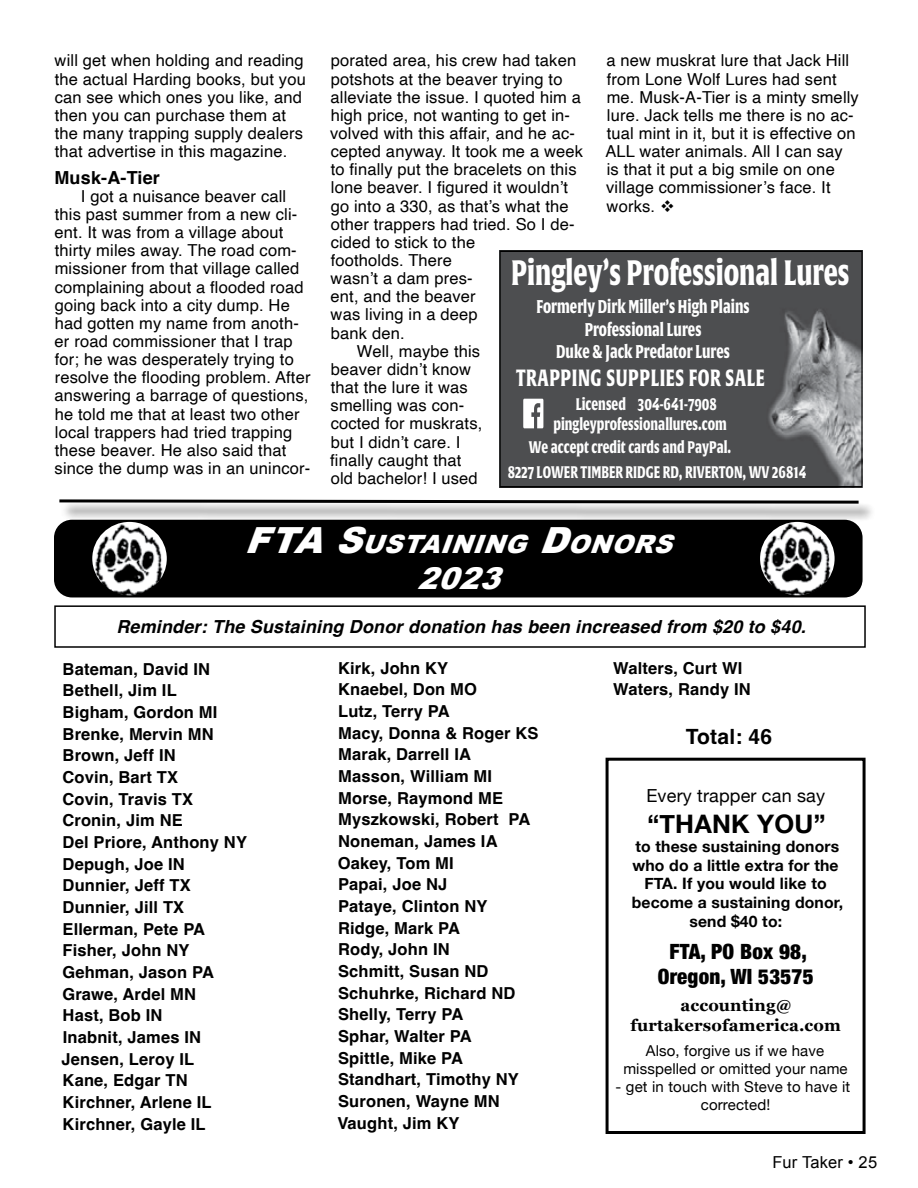
<style>
.page{position:relative;width:918px;height:1188px;background:#fff}
.page>*{position:absolute;margin:0;border:0;box-sizing:border-box;transform-origin:0 0}
.t1{font:34.65px "Alverata Bl";color:#fff;scale:.68 1}
.t2{font:italic 900 30px "Arial";color:#fff}
.t3{font:700 25.5px "Helvetica Neue";letter-spacing:.01em;color:#000}
.t4{font:italic 900 25.2px "Arial";color:#fff}
.t5{font:23.1px "Alverata Bl";letter-spacing:.035em;color:#fff;scale:.68 1}
.t6{font:900 condensed 21px/25.2px "Helvetica Neue";letter-spacing:.01em;color:#000;text-align:center}
.t7{font:700 21px "Helvetica";letter-spacing:.01em;color:#000}
.t8{font:18.15px/23px "Alverata Bl";color:#fff;text-align:center;scale:.68 1}
.t9{font:italic 700 18px "Helvetica";letter-spacing:.01em;color:#000}
.t10{font:18px "Helvetica Neue";letter-spacing:.01em;color:#000}
.t11{font:700 18px "Helvetica";letter-spacing:.01em;color:#000}
.t12{font:16.5px/18.1px "Helvetica";letter-spacing:.01em;color:#000}
.t13{font:700 16.5px/21.6px "Helvetica";letter-spacing:.01em;color:#000}
.t14{font:16.5px/20.1px "Alverata Bl";color:#fff;scale:.68 1}
.t15{font:700 16.5px/19.8px "Georgia";letter-spacing:.01em;color:#000;text-align:center}
.t16{font:16.5px "Arial";letter-spacing:.01em;color:#000}
.t17{font:700 15.75px/18.9px "Helvetica Neue";letter-spacing:.01em;color:#000;text-align:center}
.t18{font:15px/18px "Helvetica Neue";letter-spacing:.01em;color:#000;text-align:center}
.s1{font-size:36px}
</style>
<div class="page">
<img style="left:502px;top:252px;width:359px;height:234px">
<div style="left:500px;top:250px;width:363px;height:238px;border:1px solid #000"></div>
<svg style="left:523px;top:399px;width:20px;height:29px"></svg>
<div style="left:54px;top:520px;width:809px;height:77px;background:#000;border-radius:18px"></div>
<img style="left:92px;top:522px;width:75px;height:73px">
<img style="left:760px;top:522px;width:75px;height:73px">
<div style="left:606px;top:758px;width:260px;height:376px;border:3px solid #000"></div>
<div style="left:54px;top:605px;width:812px;height:43px;border:2px solid #000"></div>
<div style="left:61px;top:500px;width:815px;height:22px;background:#000;opacity:.75"></div>
<svg style="left:59px;top:499px;width:803px;height:6px"></svg>
<p class="t12" style="left:55px;top:52px;width:253px">will get when holding and reading the actual Harding books, but you can see which ones you like, and then you can purchase them at the many trapping supply dealers that advertise in this magazine.</p>
<p class="t11" style="left:54px;top:166px;width:107px">Musk-A-Tier</p>
<p class="t12" style="left:55px;top:187px;width:257px;text-indent:26px">I got a nuisance beaver call this past summer from a new cli&shy;ent. It was from a village about thirty miles away. The road com&shy;missioner from that village called complaining about a flooded road going back into a city dump. He had gotten my name from anoth&shy;er road commissioner that I trap for; he was desperately trying to resolve the flooding problem. After answering a barrage of questions, he told me that at least two other local trappers had tried trapping these beaver. He also said that since the dump was in an unincor-</p>
<p class="t12" style="left:605px;top:52px;width:255px">a new muskrat lure that Jack Hill from Lone Wolf Lures had sent me. Musk-A-Tier is a minty smelly lure. Jack tells me there is no ac&shy;tual mint in it, but it is effective on<br>ALL water animals. All I can say is that it put a big smile on one village commissioner’s face. It works. ❖</p>
<p class="t12" style="left:331px;top:52px;width:247px">porated area, his crew had taken</p>
<p class="t12" style="left:331px;top:70px;width:233px">potshots at the beaver trying to</p>
<p class="t12" style="left:331px;top:88px;width:252px">alleviate the issue. I quoted him a</p>
<p class="t12" style="left:331px;top:106px;width:241px">high price, not wanting to get in-</p>
<p class="t12" style="left:330px;top:125px;width:246px">volved with this affair, and he ac-</p>
<p class="t12" style="left:331px;top:143px;width:254px">cepted anyway. It took me a week</p>
<p class="t12" style="left:331px;top:161px;width:247px">to finally put the bracelets on this</p>
<p class="t12" style="left:331px;top:179px;width:239px">lone beaver. I figured it wouldn’t</p>
<p class="t12" style="left:331px;top:197px;width:239px">go into a 330, as that’s what the</p>
<p class="t12" style="left:331px;top:215px;width:245px">other trappers had tried. So I de-</p>
<p class="t12" style="left:331px;top:234px;width:146px">cided to stick to the</p>
<p class="t12" style="left:331px;top:252px;width:123px">footholds. There</p>
<p class="t12" style="left:331px;top:270px;width:144px">wasn’t a dam pres-</p>
<p class="t12" style="left:331px;top:288px;width:147px">ent, and the beaver</p>
<p class="t12" style="left:331px;top:306px;width:149px">was living in a deep</p>
<p class="t12" style="left:331px;top:324px;width:75px">bank den.</p>
<p class="t12" style="left:357px;top:342px;width:125px">Well, maybe this</p>
<p class="t12" style="left:331px;top:361px;width:142px">beaver didn’t know</p>
<p class="t12" style="left:331px;top:379px;width:139px">that the lure it was</p>
<p class="t12" style="left:331px;top:397px;width:135px">smelling was con-</p>
<p class="t12" style="left:331px;top:415px;width:153px">cocted for muskrats,</p>
<p class="t12" style="left:331px;top:433px;width:131px">but I didn’t care. I</p>
<p class="t12" style="left:330px;top:451px;width:133px">finally caught that</p>
<p class="t12" style="left:331px;top:469px;width:149px">old bachelor! I used</p>
<h1 class="t1" style="left:511px;top:250px;width:499px">Pingley’s Professional Lures</h1>
<p class="t8" style="left:537px;top:295px;width:315px">Formerly Dirk Miller’s High Plains<br>Professional Lures<br>Duke &amp; Jack Predator Lures</p>
<h3 class="t5" style="left:516px;top:363px;width:367px">TRAPPING SUPPLIES FOR SALE</h3>
<p class="t14" style="left:553px;top:394px;width:257px;text-indent:22px">Licensed 304-641-7908 pingleyprofessionallures.com</p>
<p class="t14" style="left:529px;top:437px;width:299px">We accept credit cards and PayPal.</p>
<p class="t14" style="left:508px;top:463px;width:441px">8227 LOWER TIMBER RIDGE RD, RIVERTON, WV 26814</p>
<h3 class="t4" style="left:245px;top:526px;width:441px"><span class="s1">FTA S</span>USTAINING <span class="s1">D</span>ONORS</h3>
<h2 class="t2" style="left:417px;top:557px;width:99px">2023</h2>
<p class="t9" style="left:116px;top:616px;width:691px">Reminder: The Sustaining Donor donation has been increased from $20 to $40.</p>
<p class="t13" style="left:62px;top:660px;width:187px">Bateman, David IN<br>Bethell, Jim IL<br>Bigham, Gordon MI<br>Brenke, Mervin MN<br>Brown, Jeff IN<br>Covin, Bart TX<br>Covin, Travis TX<br>Cronin, Jim NE<br>Del Priore, Anthony NY<br>Depugh, Joe IN<br>Dunnier, Jeff TX<br>Dunnier, Jill TX<br>Ellerman, Pete PA<br>Fisher, John NY<br>Gehman, Jason PA<br>Grawe, Ardel MN<br>Hast, Bob IN<br>Inabnit, James IN<br>Jensen, Leroy IL<br>Kane, Edgar TN<br>Kirchner, Arlene IL<br>Kirchner, Gayle IL</p>
<p class="t13" style="left:337px;top:659px;width:203px">Kirk, John KY<br>Knaebel, Don MO<br>Lutz, Terry PA<br>Macy, Donna &amp; Roger KS<br>Marak, Darrell IA<br>Masson, William MI<br>Morse, Raymond ME<br>Myszkowski, Robert PA<br>Noneman, James IA<br>Oakey, Tom MI<br>Papai, Joe NJ<br>Pataye, Clinton NY<br>Ridge, Mark PA<br>Rody, John IN<br>Schmitt, Susan ND<br>Schuhrke, Richard ND<br>Shelly, Terry PA<br>Sphar, Walter PA<br>Spittle, Mike PA<br>Standhart, Timothy NY<br>Suronen, Wayne MN<br>Vaught, Jim KY</p>
<p class="t13" style="left:613px;top:659px;width:139px">Walters, Curt WI<br>Waters, Randy IN</p>
<p class="t7" style="left:686px;top:723px;width:88px">Total: 46</p>
<p class="t10" style="left:646px;top:783px;width:180px">Every trapper can say</p>
<h3 class="t3" style="left:647px;top:804px;width:180px">“THANK YOU”</h3>
<p class="t17" style="left:632px;top:837px;width:213px">to these sustaining donors who do a little extra for the<br>FTA. If you would like to become a sustaining donor, send $40 to:</p>
<p class="t6" style="left:658px;top:938px;width:157px">FTA, PO Box 98,<br>Oregon, WI 53575</p>
<p class="t15" style="left:630px;top:994px;width:212px">accounting@ furtakersofamerica.com</p>
<p class="t18" style="left:623px;top:1042px;width:226px">Also, forgive us if we have misspelled or omitted your name</p>
<p class="t18" style="left:616px;top:1078px;width:236px">- get in touch with Steve to have it corrected!</p>
<p class="t16" style="left:772px;top:1151px;width:106px">Fur Taker • 25</p>
</div>
